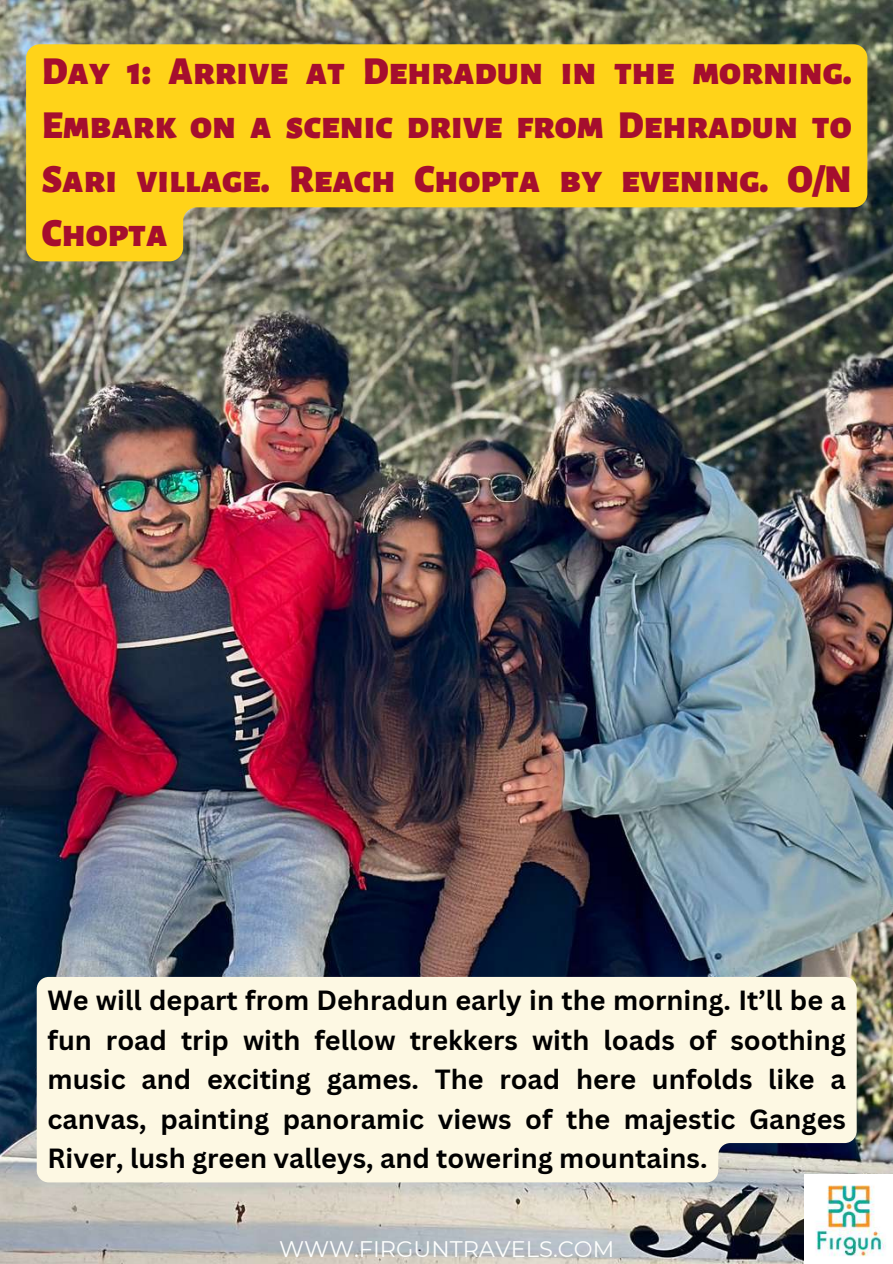
<style>
.page{position:relative;width:893px;height:1264px;background:#fff}
.page>*{position:absolute;margin:0;border:0;box-sizing:border-box;transform-origin:0 0}
.t1{font:900 39px/54px "Alegreya Sans SC";color:#a50e2e;text-align:justify}
.t2{font:700 27px/39.3px "Canva Sans";color:#000;text-align:justify}
.t3{font:22.5px "Montserrat";color:#fefffe}
</style>
<div class="page">
<img style="left:0;top:0;width:892px;height:1263px">
<img style="left:804px;top:1174px;width:88px;height:88px">
<div style="left:37px;top:976px;width:819px;height:206px;background:#fdf8e3"></div>
<svg style="left:26px;top:44px;width:841px;height:217px;background:#e2c028"></svg>
<h1 class="t1" style="left:42px;top:45px;width:811px">Day 1: Arrive at Dehradun in the morning.<br>Embark on a scenic drive from Dehradun to Sari village. Reach Chopta by evening. O/N Chopta</h1>
<p class="t2" style="left:48px;top:980px;width:799px">We will depart from Dehradun early in the morning. It’ll be a fun road trip with fellow trekkers with loads of soothing music and exciting games. The road here unfolds like a canvas, painting panoramic views of the majestic Ganges River, lush green valleys, and towering mountains.</p>
<p class="t3" style="left:279px;top:1234px;width:337px">WWW.FIRGUNTRAVELS.COM</p>
</div>
